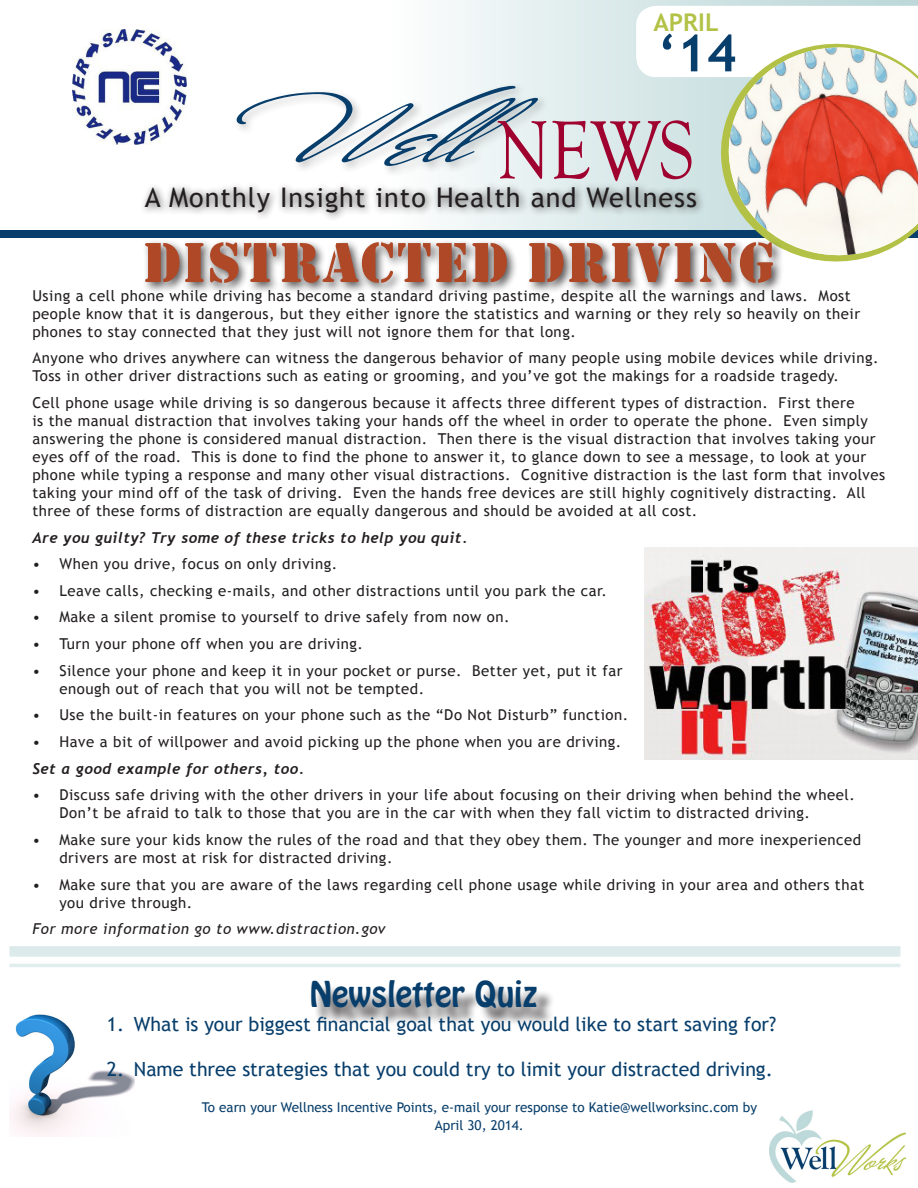
<style>
.page{position:relative;width:918px;height:1188px;background:#fff}
.page>*{position:absolute;margin:0;border:0;box-sizing:border-box;transform-origin:0 0}
.Italic-9pt{font:58.5px "Stencil";letter-spacing:.035em;color:#ae4827}
.t1{font:700 51.45px "Trebuchet MS";color:#083e6b}
.t2{font:31.5px "Hobo Std";color:#083e6b}
.t3{font:27px "Trebuchet MS";letter-spacing:.035em;color:#231f20}
.t4{font:700 24.45px "Trebuchet MS";color:#b3c246}
.t5{font:19.5px "Trebuchet MS";color:#083e6b}
.Italic-9pt-2{font:15px/18px "Trebuchet MS";letter-spacing:.035em;color:#231f20}
.Italic-9pt-3{font:italic 700 15px "Trebuchet";letter-spacing:.035em;color:#231f20}
.Italic-9pt-4{font:italic 15px "Trebuchet MS";letter-spacing:.035em;color:#231f20}
.t6{font:13.5px "Trebuchet MS";color:#083e6b}
</style>
<div class="page">
<div style="left:392px;top:0;width:526px;height:230px;background:linear-gradient(to right,#f9fbfb,#b8d5d6)"></div>
<svg style="left:636px;top:6px;width:282px;height:71px"></svg>
<div style="left:140px;top:181px;width:565px;height:41px;background:#231f20;opacity:.75"></div>
<div style="left:0;top:230px;width:918px;height:7px;background:#083e6b"></div>
<svg style="left:705px;top:28px;width:213px;height:210px"></svg>
<svg style="left:713px;top:33px;width:205px;height:205px"></svg>
<img style="left:727px;top:48px;width:191px;height:214px">
<div style="left:233px;top:82px;width:316px;height:95px;background:#231f20;opacity:.28"></div>
<svg style="left:237px;top:86px;width:454px;height:95px"></svg>
<div style="left:141px;top:238px;width:644px;height:57px;background:#231f20;opacity:.75"></div>
<img style="left:644px;top:547px;width:274px;height:212px">
<div style="left:9px;top:946px;width:891px;height:11px;background:#dceaeb"></div>
<hr style="left:9px;top:964px;width:891px;height:3px;background:#bdd8d9">
<img style="left:72px;top:30px;width:115px;height:114px">
<img style="left:770px;top:1110px;width:136px;height:73px">
<div style="left:314px;top:983px;width:241px;height:43px;background:#231f20;opacity:.75"></div>
<img style="left:9px;top:1014px;width:126px;height:122px">
<p class="t4" style="left:653px;top:7px;width:67px">APRIL</p>
<p class="t1" style="left:658px;top:21px;width:81px">‘14</p>
<p class="t3" style="left:145px;top:182px;width:554px">A Monthly Insight into Health and Wellness</p>
<p class="Italic-9pt" style="left:143px;top:229px;width:634px">DISTRACTED DRIVING</p>
<p class="Italic-9pt-2" style="left:32px;top:286px;width:829px">Using a cell phone while driving has become a standard driving pastime, despite all the warnings and laws. Most people know that it is dangerous, but they either ignore the statistics and warning or they rely so heavily on their phones to stay connected that they just will not ignore them for that long.</p>
<p class="Italic-9pt-2" style="left:32px;top:349px;width:848px">Anyone who drives anywhere can witness the dangerous behavior of many people using mobile devices while driving.<br>Toss in other driver distractions such as eating or grooming, and you’ve got the makings for a roadside tragedy.</p>
<p class="Italic-9pt-2" style="left:32px;top:394px;width:854px">Cell phone usage while driving is so dangerous because it affects three different types of distraction. First there<br>is the manual distraction that involves taking your hands off the wheel in order to operate the phone. Even simply answering the phone is considered manual distraction. Then there is the visual distraction that involves taking your eyes off of the road. This is done to find the phone to answer it, to glance down to see a message, to look at your phone while typing a response and many other visual distractions. Cognitive distraction is the last form that involves taking your mind off of the task of driving. Even the hands free devices are still highly cognitively distracting. All three of these forms of distraction are equally dangerous and should be avoided at all cost.</p>
<p class="Italic-9pt-3" style="left:32px;top:528px;width:437px">Are you guilty? Try some of these tricks to help you quit.</p>
<p class="Italic-9pt-2" style="left:32px;top:555px;width:306px">• When you drive, focus on only driving.</p>
<p class="Italic-9pt-2" style="left:32px;top:582px;width:576px">• Leave calls, checking e-mails, and other distractions until you park the car.</p>
<p class="Italic-9pt-2" style="left:32px;top:608px;width:479px">• Make a silent promise to yourself to drive safely from now on.</p>
<p class="Italic-9pt-2" style="left:32px;top:635px;width:332px">• Turn your phone off when you are driving.</p>
<p class="Italic-9pt-2" style="left:59px;top:662px;width:565px;text-indent:-27px">• Silence your phone and keep it in your pocket or purse. Better yet, put it far enough out of reach that you will not be tempted.</p>
<p class="Italic-9pt-2" style="left:32px;top:706px;width:597px">• Use the built-in features on your phone such as the “Do Not Disturb” function.</p>
<p class="Italic-9pt-2" style="left:32px;top:733px;width:591px">• Have a bit of willpower and avoid picking up the phone when you are driving.</p>
<p class="Italic-9pt-3" style="left:32px;top:759px;width:274px">Set a good example for others, too.</p>
<p class="Italic-9pt-2" style="left:59px;top:786px;width:797px;text-indent:-27px">• Discuss safe driving with the other drivers in your life about focusing on their driving when behind the wheel.<br>Don’t be afraid to talk to those that you are in the car with when they fall victim to distracted driving.</p>
<p class="Italic-9pt-2" style="left:59px;top:831px;width:803px;text-indent:-27px">• Make sure your kids know the rules of the road and that they obey them. The younger and more inexperienced drivers are most at risk for distracted driving.</p>
<p class="Italic-9pt-2" style="left:59px;top:875px;width:807px;text-indent:-27px">• Make sure that you are aware of the laws regarding cell phone usage while driving in your area and others that you drive through.</p>
<p class="Italic-9pt-4" style="left:32px;top:920px;width:354px">For more information go to www.distraction.gov</p>
<p class="t2" style="left:310px;top:972px;width:229px">Newsletter Quiz</p>
<p class="t5" style="left:107px;top:1012px;width:671px">1. What is your biggest financial goal that you would like to start saving for?</p>
<p class="t5" style="left:107px;top:1057px;width:668px">2. Name three strategies that you could try to limit your distracted driving.</p>
<p class="t6" style="left:202px;top:1099px;width:557px">To earn your Wellness Incentive Points, e-mail your response to Katie@wellworksinc.com by</p>
<p class="t6" style="left:435px;top:1117px;width:91px">April 30, 2014.</p>
</div>
